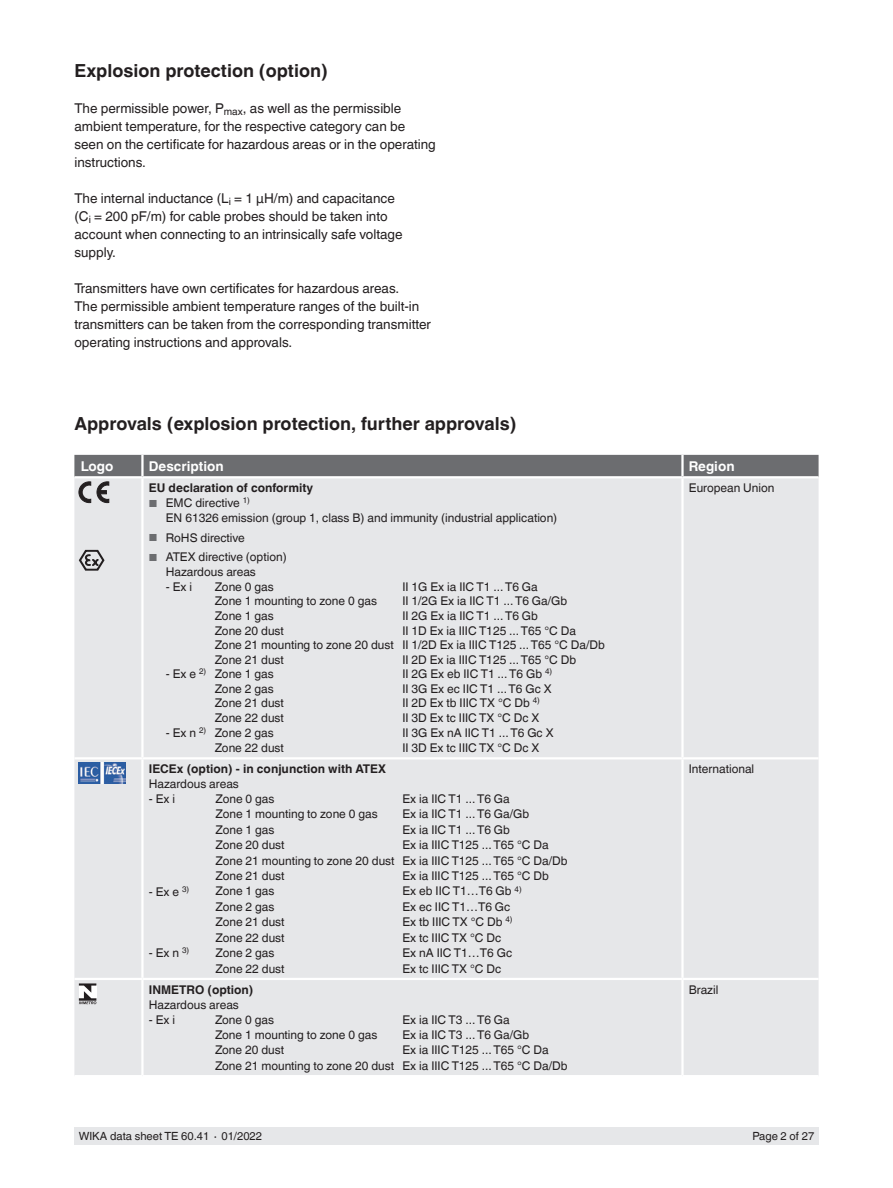
<style>
.page{position:relative;width:893px;height:1188px;background:#fff}
.page>*{position:absolute;margin:0;border:0;box-sizing:border-box;transform-origin:0 0}
.t1{font:700 18px "Helvetica World";color:#231f20}
.t2{font:13.5px/18px "Helvetica World";color:#231f20}
.t3{font:700 13.5px "Helvetica World";color:#fff}
.t4{font:12px/15.5px "Helvetica World";color:#231f20}
.t5{font:700 12px "Helvetica World";color:#231f20}
.t6{font:11.25px "Helvetica World";color:#231f20}
.s1{font-size:10.2px;color:#6c6d70}
</style>
<div class="page">
<div style="left:74px;top:1128px;width:745px;height:17px;background:#e6e7e9"></div>
<div style="left:74px;top:503px;width:745px;height:572px;background:#e6e7e9"></div>
<hr style="left:74px;top:757px;width:68px;height:2px;background:#fff">
<hr style="left:142px;top:757px;width:540px;height:2px;background:#fff">
<hr style="left:682px;top:757px;width:137px;height:2px;background:#fff">
<hr style="left:142px;top:978px;width:540px;height:2px;background:#fff">
<hr style="left:141px;top:980px;width:3px;height:95px;background:#fff">
<hr style="left:682px;top:978px;width:137px;height:2px;background:#fff">
<hr style="left:681px;top:980px;width:3px;height:95px;background:#fff">
<hr style="left:74px;top:978px;width:68px;height:2px;background:#fff">
<hr style="left:681px;top:478px;width:3px;height:279px;background:#fff">
<hr style="left:681px;top:759px;width:3px;height:219px;background:#fff">
<hr style="left:141px;top:478px;width:3px;height:279px;background:#fff">
<hr style="left:141px;top:759px;width:3px;height:219px;background:#fff">
<svg style="left:74px;top:455px;width:745px;height:48px;background:#b0b1b3"></svg>
<svg style="left:79px;top:550px;width:26px;height:21px"></svg>
<img style="left:79px;top:763px;width:47px;height:21px">
<svg style="left:79px;top:983px;width:17px;height:21px"></svg>
<h1 class="t1" style="left:74px;top:60px;width:255px">Explosion protection (option)</h1>
<p class="t2" style="left:74px;top:99px;width:363px">The permissible power, P<sub>max</sub>, as well as the permissible ambient temperature, for the respective category can be seen on the certificate for hazardous areas or in the operating instructions.</p>
<p class="t2" style="left:74px;top:189px;width:330px">The internal inductance (L<sub>i</sub> = 1 µH/m) and capacitance (C<sub>i</sub> = 200 pF/m) for cable probes should be taken into account when connecting to an intrinsically safe voltage supply.</p>
<p class="t2" style="left:74px;top:279px;width:358px">Transmitters have own certificates for hazardous areas.<br>The permissible ambient temperature ranges of the built-in transmitters can be taken from the corresponding transmitter operating instructions and approvals.</p>
<h1 class="t1" style="left:74px;top:413px;width:444px">Approvals (explosion protection, further approvals)</h1>
<p class="t3" style="left:81px;top:458px;width:34px">Logo</p>
<p class="t3" style="left:149px;top:458px;width:76px">Description</p>
<p class="t3" style="left:689px;top:458px;width:47px">Region</p>
<p class="t5" style="left:149px;top:481px;width:166px">EU declaration of conformity</p>
<p class="t4" style="left:166px;top:496px;width:393px;line-height:15px;text-indent:-17px"><span class="s1">■</span> EMC directive <sup>1)<br></sup>EN 61326 emission (group 1, class B) and immunity (industrial application)</p>
<p class="t4" style="left:149px;top:530px;width:98px"><span class="s1">■</span> RoHS directive</p>
<p class="t4" style="left:166px;top:550px;width:122px;line-height:15px;text-indent:-17px"><span class="s1">■</span> ATEX directive (option)<br>Hazardous areas</p>
<p class="t4" style="left:166px;top:579px;width:28px">- Ex i</p>
<p class="t4" style="left:215px;top:579px;width:61px">Zone 0 gas</p>
<p class="t4" style="left:402px;top:579px;width:137px">II 1G Ex ia IIC T1 ... T6 Ga</p>
<p class="t4" style="left:215px;top:594px;width:164px">Zone 1 mounting to zone 0 gas</p>
<p class="t4" style="left:402px;top:594px;width:166px">II 1/2G Ex ia IIC T1 ... T6 Ga/Gb</p>
<p class="t4" style="left:215px;top:608px;width:61px">Zone 1 gas</p>
<p class="t4" style="left:402px;top:608px;width:137px">II 2G Ex ia IIC T1 ... T6 Gb</p>
<p class="t4" style="left:215px;top:623px;width:71px">Zone 20 dust</p>
<p class="t4" style="left:689px;top:480px;width:87px">European Union</p>
<p class="t4" style="left:215px;top:623px;width:392px;line-height:14.5px;text-indent:188px">II 1D Ex ia IIIC T125 ... T65 °C Da<br>Zone 21 mounting to zone 20 dust II 1/2D Ex ia IIIC T125 ... T65 °C Da/Db<br>Zone 21 dust</p>
<p class="t4" style="left:402px;top:652px;width:175px">II 2D Ex ia IIIC T125 ... T65 °C Db</p>
<p class="t4" style="left:166px;top:666px;width:109px">- Ex e <sup>2)</sup> Zone 1 gas</p>
<p class="t4" style="left:402px;top:666px;width:151px">II 2G Ex eb IIC T1 ... T6 Gb <sup>4)</sup></p>
<p class="t4" style="left:215px;top:681px;width:61px">Zone 2 gas</p>
<p class="t4" style="left:402px;top:681px;width:151px">II 3G Ex ec IIC T1 ... T6 Gc X</p>
<p class="t4" style="left:215px;top:696px;width:71px">Zone 21 dust</p>
<p class="t4" style="left:402px;top:696px;width:139px">II 2D Ex tb IIIC TX °C Db <sup>4)</sup></p>
<p class="t4" style="left:215px;top:710px;width:71px">Zone 22 dust</p>
<p class="t4" style="left:402px;top:710px;width:138px">II 3D Ex tc IIIC TX °C Dc X</p>
<p class="t4" style="left:166px;top:725px;width:109px">- Ex n <sup>2)</sup> Zone 2 gas</p>
<p class="t4" style="left:402px;top:725px;width:153px">II 3G Ex nA IIC T1 ... T6 Gc X</p>
<p class="t4" style="left:215px;top:740px;width:71px">Zone 22 dust</p>
<p class="t4" style="left:402px;top:740px;width:138px">II 3D Ex tc IIIC TX °C Dc X</p>
<p class="t5" style="left:149px;top:762px;width:239px">IECEx (option) - in conjunction with ATEX</p>
<p class="t4" style="left:149px;top:777px;width:92px">Hazardous areas</p>
<p class="t4" style="left:149px;top:791px;width:28px">- Ex i</p>
<p class="t4" style="left:215px;top:791px;width:61px">Zone 0 gas</p>
<p class="t4" style="left:402px;top:791px;width:109px">Ex ia IIC T1 ... T6 Ga</p>
<p class="t4" style="left:215px;top:807px;width:164px">Zone 1 mounting to zone 0 gas</p>
<p class="t4" style="left:402px;top:807px;width:128px">Ex ia IIC T1 ... T6 Ga/Gb</p>
<p class="t4" style="left:215px;top:822px;width:61px">Zone 1 gas</p>
<p class="t4" style="left:402px;top:822px;width:109px">Ex ia IIC T1 ... T6 Gb</p>
<p class="t4" style="left:215px;top:837px;width:71px">Zone 20 dust</p>
<p class="t4" style="left:215px;top:837px;width:354px;text-indent:187px">Ex ia IIIC T125 ... T65 °C Da<br>Zone 21 mounting to zone 20 dust Ex ia IIIC T125 ... T65 °C Da/Db<br>Zone 21 dust</p>
<p class="t4" style="left:402px;top:868px;width:148px">Ex ia IIIC T125 ... T65 °C Db</p>
<p class="t4" style="left:149px;top:884px;width:42px">- Ex e <sup>3)</sup></p>
<p class="t4" style="left:215px;top:884px;width:61px">Zone 1 gas</p>
<p class="t4" style="left:402px;top:884px;width:121px">Ex eb IIC T1…T6 Gb <sup>4)</sup></p>
<p class="t4" style="left:215px;top:899px;width:61px">Zone 2 gas</p>
<p class="t4" style="left:402px;top:899px;width:109px">Ex ec IIC T1…T6 Gc</p>
<p class="t4" style="left:215px;top:914px;width:71px">Zone 21 dust</p>
<p class="t4" style="left:402px;top:914px;width:112px">Ex tb IIIC TX °C Db <sup>4)</sup></p>
<p class="t4" style="left:215px;top:930px;width:71px">Zone 22 dust</p>
<p class="t4" style="left:402px;top:930px;width:100px">Ex tc IIIC TX °C Dc</p>
<p class="t4" style="left:149px;top:945px;width:42px">- Ex n <sup>3)</sup></p>
<p class="t4" style="left:215px;top:945px;width:61px">Zone 2 gas</p>
<p class="t4" style="left:402px;top:945px;width:111px">Ex nA IIC T1…T6 Gc</p>
<p class="t4" style="left:215px;top:961px;width:71px">Zone 22 dust</p>
<p class="t4" style="left:402px;top:961px;width:100px">Ex tc IIIC TX °C Dc</p>
<p class="t5" style="left:149px;top:983px;width:106px">INMETRO (option)</p>
<p class="t4" style="left:149px;top:997px;width:92px">Hazardous areas</p>
<p class="t4" style="left:149px;top:1012px;width:28px">- Ex i</p>
<p class="t4" style="left:215px;top:1012px;width:61px">Zone 0 gas</p>
<p class="t4" style="left:402px;top:1012px;width:109px">Ex ia IIC T3 ... T6 Ga</p>
<p class="t4" style="left:215px;top:1027px;width:164px">Zone 1 mounting to zone 0 gas</p>
<p class="t4" style="left:402px;top:1027px;width:128px">Ex ia IIC T3 ... T6 Ga/Gb</p>
<p class="t4" style="left:215px;top:1043px;width:71px">Zone 20 dust</p>
<p class="t4" style="left:215px;top:1043px;width:354px;text-indent:187px">Ex ia IIIC T125 ... T65 °C Da<br>Zone 21 mounting to zone 20 dust Ex ia IIIC T125 ... T65 °C Da/Db</p>
<p class="t4" style="left:689px;top:762px;width:67px">International</p>
<p class="t4" style="left:689px;top:982px;width:31px">Brazil</p>
<p class="t6" style="left:79px;top:1130px;width:185px">WIKA data sheet TE 60.41 ∙ 01/2022</p>
<p class="t6" style="left:752px;top:1130px;width:63px">Page 2 of 27</p>
</div>
